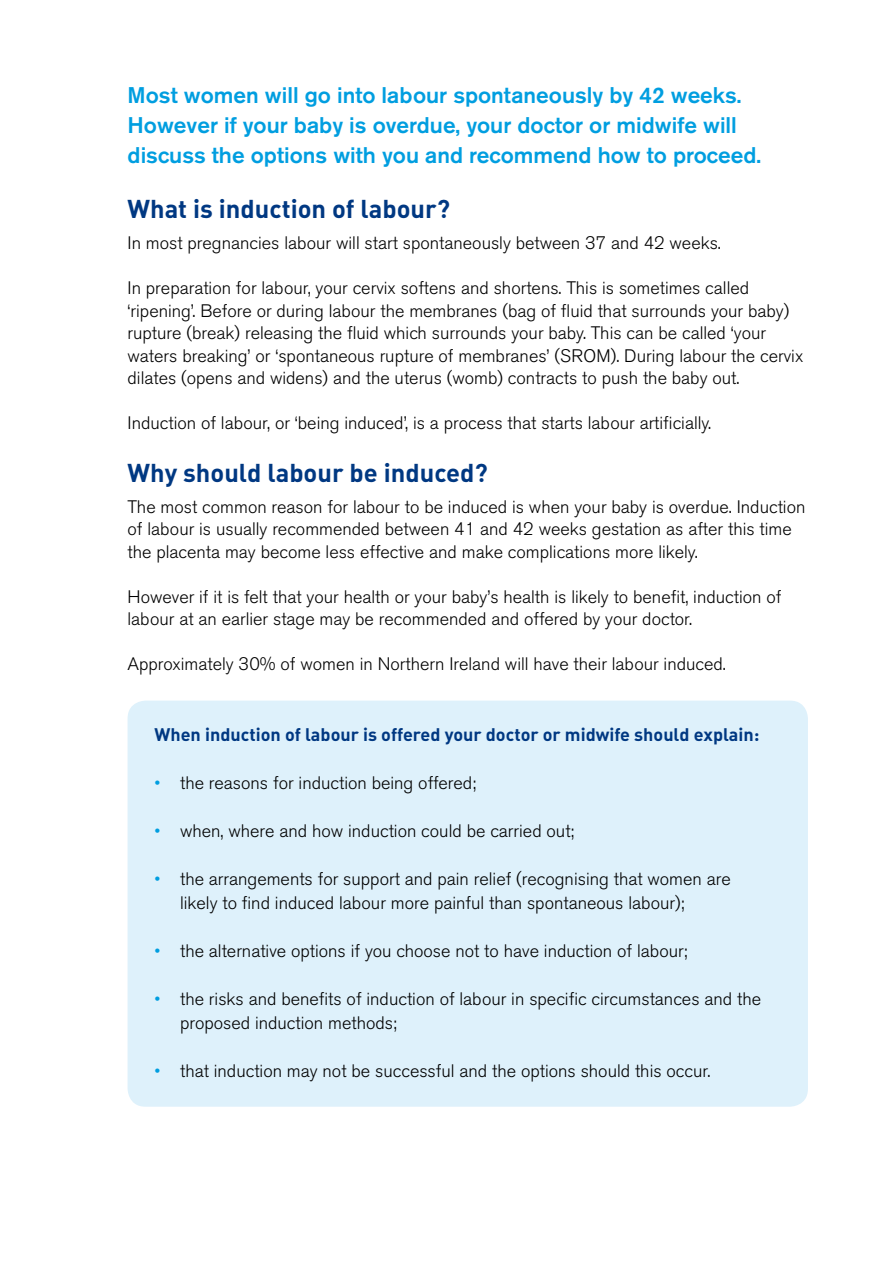
<style>
.page{position:relative;width:893px;height:1263px;background:#fff}
.page>*{position:absolute;margin:0;border:0;box-sizing:border-box;transform-origin:0 0}
.t1{font:25.5px "DIN Bold Alternate";color:#003882}
.t2{font:500 22.5px/30px "Akzidenz Grotesk BE";color:#009ee0}
.t3{font:300 18px/22.5px "Akzidenz Grotesk BE";color:#000}
.t4{font:18px "DIN Bold Alternate";color:#003882}
.s1{color:#009ee0}
</style>
<div class="page">
<div style="left:128px;top:701px;width:680px;height:406px;background:#def1fb;border-radius:18px"></div>
<p class="t2" style="left:128px;top:80px;width:635px">Most women will go into labour spontaneously by 42 weeks.<br>However if your baby is overdue, your doctor or midwife will discuss the options with you and recommend how to proceed.</p>
<h1 class="t1" style="left:128px;top:193px;width:324px">What is induction of labour?</h1>
<p class="t3" style="left:128px;top:232px;width:595px">In most pregnancies labour will start spontaneously between 37 and 42 weeks.</p>
<p class="t3" style="left:128px;top:277px;width:677px">In preparation for labour, your cervix softens and shortens. This is sometimes called ‘ripening’. Before or during labour the membranes (bag of fluid that surrounds your baby) rupture (break) releasing the fluid which surrounds your baby. This can be called ‘your waters breaking’ or ‘spontaneous rupture of membranes’ (SROM). During labour the cervix dilates (opens and widens) and the uterus (womb) contracts to push the baby out.</p>
<p class="t3" style="left:128px;top:412px;width:585px">Induction of labour, or ‘being induced’, is a process that starts labour artificially.</p>
<h1 class="t1" style="left:128px;top:456px;width:362px">Why should labour be induced?</h1>
<p class="t3" style="left:128px;top:496px;width:679px">The most common reason for labour to be induced is when your baby is overdue. Induction of labour is usually recommended between 41 and 42 weeks gestation as after this time the placenta may become less effective and make complications more likely.</p>
<p class="t3" style="left:128px;top:586px;width:655px">However if it is felt that your health or your baby’s health is likely to benefit, induction of labour at an earlier stage may be recommended and offered by your doctor.</p>
<p class="t3" style="left:128px;top:653px;width:600px">Approximately 30% of women in Northern Ireland will have their labour induced.</p>
<p class="t4" style="left:155px;top:723px;width:606px">When induction of labour is offered your doctor or midwife should explain:</p>
<p class="t3" style="left:155px;top:772px;width:323px"><span class="s1">•</span> the reasons for induction being offered;</p>
<p class="t3" style="left:155px;top:820px;width:421px"><span class="s1">•</span> when, where and how induction could be carried out;</p>
<p class="t3" style="left:180px;top:867px;width:552px;line-height:24px;text-indent:-26px"><span class="s1">•</span> the arrangements for support and pain relief (recognising that women are likely to find induced labour more painful than spontaneous labour);</p>
<p class="t3" style="left:155px;top:940px;width:535px"><span class="s1">•</span> the alternative options if you choose not to have induction of labour;</p>
<p class="t3" style="left:180px;top:987px;width:582px;line-height:24px;text-indent:-26px"><span class="s1">•</span> the risks and benefits of induction of labour in specific circumstances and the proposed induction methods;</p>
<p class="t3" style="left:155px;top:1060px;width:557px"><span class="s1">•</span> that induction may not be successful and the options should this occur.</p>
</div>
